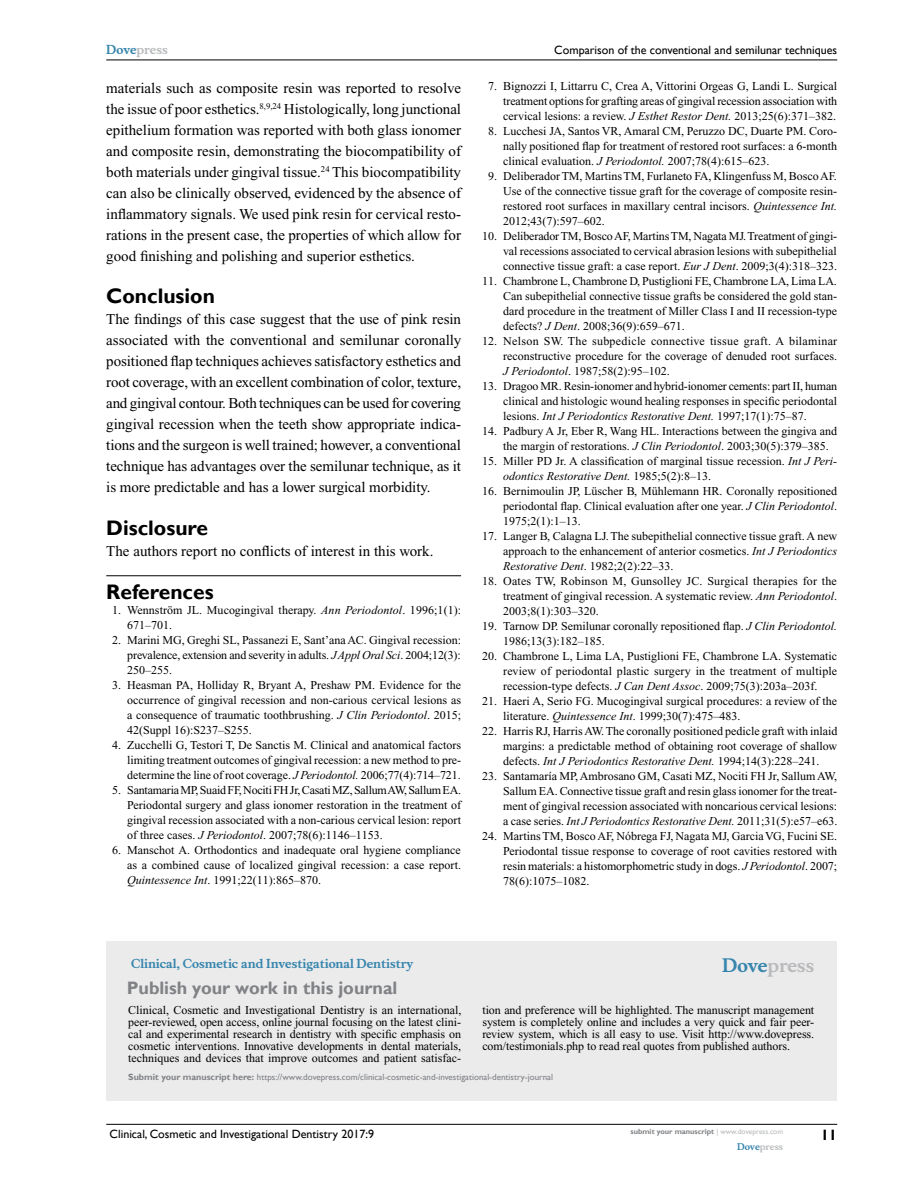
<style>
.page{position:relative;width:918px;height:1188px;background:#fff}
.page>*{position:absolute;margin:0;border:0;box-sizing:border-box;transform-origin:0 0}
.t1{font:700 21px "Gill Sans";color:#000}
.t2{font:700 18px "Gill Sans";color:#808285}
.t3{font:700 18px "Musee";color:#b8babc}
.t4{font:15px/21px "Times New Roman";color:#000;text-align:justify}
.t5{font:700 15px "Gill Sans";color:#000}
.t6{font:12px/15px "Times New Roman";color:#000;text-align:justify}
.t7{font:12px "Gill Sans";color:#000}
.t8{font:700 12px "Musee";color:#3785ad}
.t9{font:700 12px "Musee";color:#b8babc}
.t10{font:9px "Gill Sans";color:#808285}
.t11{font:700 9px "Musee";color:#b8babc}
.t12{font:700 7.5px "Gill Sans";color:#808285}
.s1{color:#3785ad}
.s2{font-style:italic}
.s3{font-weight:700}
.s4{font-weight:400;color:#b8babc}
</style>
<div class="page">
<div style="left:106px;top:941px;width:731px;height:159px;background:#ebebec"></div>
<hr style="left:106px;top:1124px;width:731px;height:1px;background:#000">
<hr style="left:106px;top:60px;width:731px;height:1px;background:#000">
<hr style="left:106px;top:575px;width:355px;height:1px;background:#000">
<p class="t9" style="left:106px;top:43px;width:63px"><span class="s1">Dove</span>press</p>
<p class="t4" style="left:106px;top:77px;width:356px">materials such as composite resin was reported to resolve the issue of poor esthetics.<sup>8,9,24</sup> Histologically, long junctional epithelium formation was reported with both glass ionomer and composite resin, demonstrating the biocompatibility of both materials under gingival tissue.<sup>24</sup> This biocompatibility can also be clinically observed, evidenced by the absence of inflammatory signals. We used pink resin for cervical resto&shy;rations in the present case, the properties of which allow for good finishing and polishing and superior esthetics.</p>
<h1 class="t1" style="left:106px;top:284px;width:110px">Conclusion</h1>
<p class="t4" style="left:106px;top:309px;width:356px">The findings of this case suggest that the use of pink resin associated with the conventional and semilunar coronally positioned flap techniques achieves satisfactory esthetics and root coverage, with an excellent combination of color, texture, and gingival contour. Both techniques can be used for covering gingival recession when the teeth show appropriate indica&shy;tions and the surgeon is well trained; however, a conventional technique has advantages over the semilunar technique, as it is more predictable and has a lower surgical morbidity.</p>
<h1 class="t1" style="left:106px;top:515px;width:103px">Disclosure</h1>
<p class="t4" style="left:106px;top:541px;width:329px">The authors report no conflicts of interest in this work.</p>
<h1 class="t1" style="left:106px;top:579px;width:109px">References</h1>
<p class="t6" style="left:127px;top:602px;width:335px;text-indent:-15px">1. Wennström JL. Mucogingival therapy. <span class="s2">Ann Periodontol</span>. 1996;1(1):<br>671–701.</p>
<p class="t6" style="left:127px;top:632px;width:335px;text-indent:-15px">2. Marini MG, Greghi SL, Passanezi E, Sant’ana AC. Gingival recession: prevalence, extension and severity in adults. <span class="s2">J Appl Oral Sci</span>. 2004;12(3):<br>250–255.</p>
<p class="t6" style="left:127px;top:677px;width:335px;text-indent:-15px">3. Heasman PA, Holliday R, Bryant A, Preshaw PM. Evidence for the occurrence of gingival recession and non-carious cervical lesions as a consequence of traumatic toothbrushing. <span class="s2">J Clin Periodontol</span>. 2015; 42(Suppl 16):S237–S255.</p>
<p class="t6" style="left:127px;top:737px;width:335px;text-indent:-15px">4. Zucchelli G, Testori T, De Sanctis M. Clinical and anatomical factors limiting treatment outcomes of gingival recession: a new method to pre&shy;determine the line of root coverage. <span class="s2">J Periodontol.</span> 2006;77(4):714–721.</p>
<p class="t6" style="left:127px;top:782px;width:335px;text-indent:-15px">5. Santamaria MP, Suaid FF, Nociti FH Jr, Casati MZ, Sallum AW, Sallum EA.<br>Periodontal surgery and glass ionomer restoration in the treatment of gingival recession associated with a non-carious cervical lesion: report of three cases. <span class="s2">J Periodontol</span>. 2007;78(6):1146–1153.</p>
<p class="t6" style="left:127px;top:842px;width:335px;text-indent:-15px">6. Manschot A. Orthodontics and inadequate oral hygiene compliance as a combined cause of localized gingival recession: a case report.<br><span class="s2">Quintessence Int</span>. 1991;22(11):865–870.</p>
<p class="t7" style="left:554px;top:43px;width:284px">Comparison of the conventional and semilunar techniques</p>
<p class="t6" style="left:503px;top:79px;width:335px;text-indent:-15px">7. Bignozzi I, Littarru C, Crea A, Vittorini Orgeas G, Landi L. Surgical treatment options for grafting areas of gingival recession association with cervical lesions: a review. <span class="s2">J Esthet Restor Dent.</span> 2013;25(6):371–382.</p>
<p class="t6" style="left:503px;top:124px;width:335px;text-indent:-15px">8. Lucchesi JA, Santos VR, Amaral CM, Peruzzo DC, Duarte PM. Coro&shy;nally positioned flap for treatment of restored root surfaces: a 6-month clinical evaluation. <span class="s2">J Periodontol.</span> 2007;78(4):615–623.</p>
<p class="t6" style="left:503px;top:169px;width:335px;text-indent:-15px">9. Deliberador TM, Martins TM, Furlaneto FA, Klingenfuss M, Bosco AF.<br>Use of the connective tissue graft for the coverage of composite resin&shy;restored root surfaces in maxillary central incisors. <span class="s2">Quintessence Int.<br></span>2012;43(7):597–602.</p>
<p class="t6" style="left:503px;top:229px;width:335px;text-indent:-21px">10. Deliberador TM, Bosco AF, Martins TM, Nagata MJ. Treatment of gingi&shy;val recessions associated to cervical abrasion lesions with subepithelial connective tissue graft: a case report. <span class="s2">Eur J Dent</span>. 2009;3(4):318–323.</p>
<p class="t6" style="left:503px;top:274px;width:335px;text-indent:-21px">11. Chambrone L, Chambrone D, Pustiglioni FE, Chambrone LA, Lima LA.<br>Can subepithelial connective tissue grafts be considered the gold stan&shy;dard procedure in the treatment of Miller Class I and II recession-type defects? <span class="s2">J Dent</span>. 2008;36(9):659–671.</p>
<p class="t6" style="left:503px;top:334px;width:335px;text-indent:-21px">12. Nelson SW. The subpedicle connective tissue graft. A bilaminar reconstructive procedure for the coverage of denuded root surfaces.<br><span class="s2">J Periodontol</span>. 1987;58(2):95–102.</p>
<p class="t6" style="left:503px;top:379px;width:335px;text-indent:-21px">13. Dragoo MR. Resin-ionomer and hybrid-ionomer cements: part II, human clinical and histologic wound healing responses in specific periodontal lesions. <span class="s2">Int J Periodontics Restorative Dent.</span> 1997;17(1):75–87.</p>
<p class="t6" style="left:503px;top:424px;width:335px;text-indent:-21px">14. Padbury A Jr, Eber R, Wang HL. Interactions between the gingiva and the margin of restorations. <span class="s2">J Clin Periodontol</span>. 2003;30(5):379–385.</p>
<p class="t6" style="left:503px;top:454px;width:335px;text-indent:-21px">15. Miller PD Jr. A classification of marginal tissue recession. <span class="s2">Int J Peri&shy;odontics Restorative Dent.</span> 1985;5(2):8–13.</p>
<p class="t6" style="left:503px;top:484px;width:335px;text-indent:-21px">16. Bernimoulin JP, Lüscher B, Mühlemann HR. Coronally repositioned periodontal flap. Clinical evaluation after one year. <span class="s2">J Clin Periodontol</span>.<br>1975;2(1):1–13.</p>
<p class="t6" style="left:503px;top:529px;width:335px;text-indent:-21px">17. Langer B, Calagna LJ. The subepithelial connective tissue graft. A new approach to the enhancement of anterior cosmetics. <span class="s2">Int J Periodontics Restorative Dent</span>. 1982;2(2):22–33.</p>
<p class="t6" style="left:503px;top:574px;width:335px;text-indent:-21px">18. Oates TW, Robinson M, Gunsolley JC. Surgical therapies for the treatment of gingival recession. A systematic review. <span class="s2">Ann Periodontol</span>.<br>2003;8(1):303–320.</p>
<p class="t6" style="left:503px;top:619px;width:335px;text-indent:-21px">19. Tarnow DP. Semilunar coronally repositioned flap. <span class="s2">J Clin Periodontol.<br></span>1986;13(3):182–185.</p>
<p class="t6" style="left:503px;top:649px;width:336px;text-indent:-21px">20. Chambrone L, Lima LA, Pustiglioni FE, Chambrone LA. Systematic review of periodontal plastic surgery in the treatment of multiple recession-type defects. <span class="s2">J Can Dent Assoc</span>. 2009;75(3):203a–203f.</p>
<p class="t6" style="left:503px;top:694px;width:335px;text-indent:-21px">21. Haeri A, Serio FG. Mucogingival surgical procedures: a review of the literature. <span class="s2">Quintessence Int</span>. 1999;30(7):475–483.</p>
<p class="t6" style="left:503px;top:724px;width:336px;text-indent:-21px">22. Harris RJ, Harris AW. The coronally positioned pedicle graft with inlaid margins: a predictable method of obtaining root coverage of shallow defects. <span class="s2">Int J Periodontics Restorative Dent.</span> 1994;14(3):228–241.</p>
<p class="t6" style="left:503px;top:769px;width:336px;text-indent:-21px">23. Santamaría MP, Ambrosano GM, Casati MZ, Nociti FH Jr, Sallum AW, Sallum EA. Connective tissue graft and resin glass ionomer for the treat&shy;ment of gingival recession associated with noncarious cervical lesions: a case series. <span class="s2">Int J Periodontics Restorative Dent.</span> 2011;31(5):e57–e63.</p>
<p class="t6" style="left:503px;top:829px;width:335px;text-indent:-21px">24. Martins TM, Bosco AF, Nóbrega FJ, Nagata MJ, Garcia VG, Fucini SE.<br>Periodontal tissue response to coverage of root cavities restored with resin materials: a histomorphometric study in dogs. <span class="s2">J Periodontol</span>. 2007; 78(6):1075–1082.</p>
<p class="t8" style="left:131px;top:956px;width:284px">Clinical, Cosmetic and Investigational Dentistry</p>
<h2 class="t2" style="left:127px;top:977px;width:272px">Publish your work in this journal</h2>
<h2 class="t3" style="left:722px;top:955px;width:94px"><span class="s1">Dove</span>press</h2>
<p class="t6" style="left:128px;top:1004px;width:335px;line-height:12px">Clinical, Cosmetic and Investigational Dentistry is an international, peer-reviewed, open access, online journal focusing on the latest clini&shy;cal and experimental research in dentistry with specific emphasis on cosmetic interventions. Innovative developments in dental materials, techniques and devices that improve outcomes and patient satisfac-</p>
<p class="t6" style="left:482px;top:1004px;width:333px;line-height:12px">tion and preference will be highlighted. The manuscript management system is completely online and includes a very quick and fair peer&shy;review system, which is all easy to use. Visit http://www.dovepress. com/testimonials.php to read real quotes from published authors.</p>
<p class="t10" style="left:128px;top:1072px;width:426px"><span class="s3">Submit your manuscript here:</span> https://www.dovepress.com/clinical-cosmetic-and-investigational-dentistry-journal</p>
<p class="t7" style="left:110px;top:1127px;width:266px">Clinical, Cosmetic and Investigational Dentistry 2017:9</p>
<p class="t12" style="left:631px;top:1127px;width:154px">submit your manuscript <span class="s4">| www.dovepress.com</span></p>
<p class="t11" style="left:737px;top:1141px;width:48px"><span class="s1">Dove</span>press</p>
<p class="t5" style="left:821px;top:1126px;width:18px">11</p>
</div>
